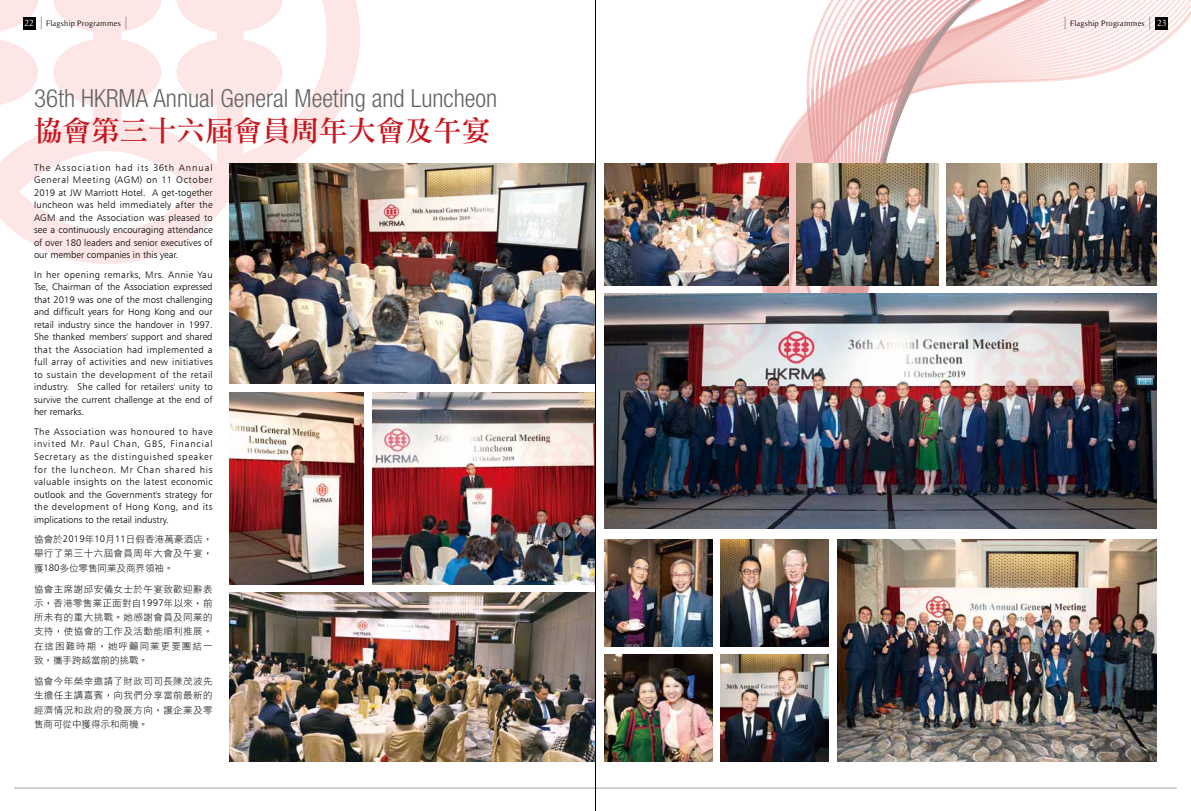
<style>
.page{position:relative;width:1191px;height:811px;background:#fff}
.page>*{position:absolute;margin:0;border:0;box-sizing:border-box;transform-origin:0 0}
.t1{font:28.5px "DF Li Song Md HK BF";color:#c8161e}
.t2{font:300 condensed 25px "Helvetica Neue LT Std";color:#656464}
.t3{font:9.5px/12.5px "Humanist 777 BT Light B";color:#000;text-align:justify}
.t4{font:9.5px/14.2px "DF Li Hei Lt HK BF";letter-spacing:.045em;color:#000;text-align:justify}
.t5{font:9px "Timeless";color:#fff}
.t6{font:8px "Timeless";letter-spacing:.03em;color:#000}
.s1{font-family:"Humanist 777 BT Light B"}
</style>
<div class="page">
<svg style="left:797px;top:0;width:394px;height:294px"></svg>
<svg style="left:0;top:0;width:360px;height:264px;fill:#fce7e6"></svg>
<img style="left:604px;top:654px;width:108px;height:107px">
<img style="left:837px;top:539px;width:320px;height:222px">
<img style="left:230px;top:593px;width:365px;height:168px">
<img style="left:720px;top:654px;width:108px;height:107px">
<img style="left:720px;top:539px;width:108px;height:107px">
<img style="left:604px;top:539px;width:108px;height:107px">
<img style="left:230px;top:163px;width:365px;height:220px">
<img style="left:230px;top:392px;width:134px;height:192px">
<img style="left:604px;top:294px;width:553px;height:235px">
<img style="left:796px;top:163px;width:142px;height:123px">
<img style="left:946px;top:163px;width:211px;height:123px">
<img style="left:604px;top:163px;width:184px;height:123px">
<img style="left:373px;top:392px;width:222px;height:192px">
<svg style="left:41px;top:17px;width:1px;height:12px"></svg>
<svg style="left:126px;top:17px;width:1px;height:12px"></svg>
<hr style="left:595px;top:788px;width:581px;height:1px;background:#9fa0a0">
<hr style="left:14px;top:788px;width:581px;height:1px;background:#9fa0a0">
<svg style="left:1065px;top:17px;width:1px;height:12px"></svg>
<svg style="left:1149px;top:17px;width:1px;height:12px"></svg>
<div style="left:23px;top:17px;width:12px;height:13px;background:#000"></div>
<div style="left:1155px;top:17px;width:13px;height:13px;background:#000"></div>
<hr style="left:595px;top:0;width:1px;height:811px;background:#000">
<p class="t5" style="left:24px;top:18px;width:11px">22</p>
<p class="t6" style="left:46px;top:19px;width:76px">Flagship Programmes</p>
<p class="t6" style="left:1070px;top:19px;width:76px">Flagship Programmes</p>
<p class="t5" style="left:1157px;top:18px;width:11px">23</p>
<h2 class="t2" style="left:34px;top:84px;width:465px">36th HKRMA Annual General Meeting and Luncheon</h2>
<h1 class="t1" style="left:34px;top:116px;width:457px">協會第三十六屆會員周年大會及午宴</h1>
<p class="t3" style="left:34px;top:161px;width:180px">The Association had its 36th Annual General Meeting (AGM) on 11 October 2019 at JW Marriott Hotel. A get-together luncheon was held immediately after the AGM and the Association was pleased to see a continuously encouraging attendance of over 180 leaders and senior executives of our member companies in this year.</p>
<p class="t3" style="left:34px;top:268px;width:180px">In her opening remarks, Mrs. Annie Yau Tse, Chairman of the Association expressed that 2019 was one of the most challenging and difficult years for Hong Kong and our retail industry since the handover in 1997.<br>She thanked members' support and shared that the Association had implemented a full array of activities and new initiatives to sustain the development of the retail industry. She called for retailers' unity to survive the current challenge at the end of her remarks.</p>
<p class="t3" style="left:34px;top:425px;width:180px">The Association was honoured to have invited Mr. Paul Chan, GBS, Financial Secretary as the distinguished speaker for the luncheon. Mr Chan shared his valuable insights on the latest economic outlook and the Government's strategy for the development of Hong Kong, and its implications to the retail industry.</p>
<p class="t4" style="left:34px;top:533px;width:180px">協會於<span class="s1">2019</span>年<span class="s1">10</span>月<span class="s1">11</span>日假香港萬豪酒店，舉行了第三十六屆會員周年大會及午宴，獲<span class="s1">180</span>多位零售同業及商界領袖。</p>
<p class="t4" style="left:34px;top:582px;width:180px">協會主席謝邱安儀女士於午宴致歡迎辭表示，香港零售業正面對自<span class="s1">1997</span>年以來，前所未有的重大挑戰。她感謝會員及同業的支持，使協會的工作及活動能順利推展。在這困難時期，她呼籲同業更要團結一致，攜手跨越當前的挑戰。</p>
<p class="t4" style="left:34px;top:675px;width:180px">協會今年榮幸邀請了財政司司長陳茂波先生擔任主講嘉賓，向我們分享當前最新的經濟情況和政府的發展方向，讓企業及零售商可從中獲得示和商機。</p>
</div>
